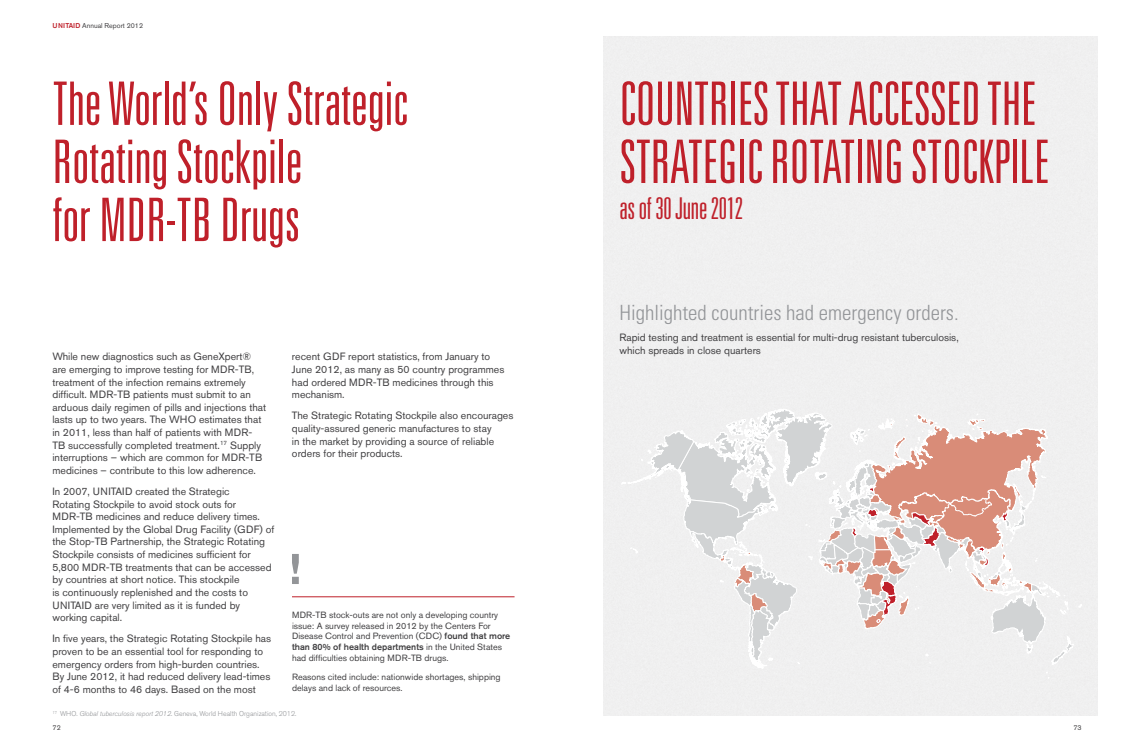
<style>
.page{position:relative;width:1134px;height:752px;background:#fff}
.page>*{position:absolute;margin:0;border:0;box-sizing:border-box;transform-origin:0 0}
.t1{font:300 ultra-condensed 60px/58px "Univers";letter-spacing:-.01em;color:#bf202a}
.t2{font:300 ultra-condensed 30px "Univers";letter-spacing:-.01em;color:#bf202a}
.t3{font:300 condensed 21px "Univers";color:#939598}
.t4{font:10.5px/12.6px "Akzidenz Grotesk BQ";color:#414042}
.t5{font:9px/10.8px "Akzidenz Grotesk BQ";color:#414042}
.t6{font:300 7px "Akzidenz Grotesk BQ";color:#939598}
.t7{font:7px "Akzidenz Grotesk BQ";color:#414042}
.s1{font-weight:500;color:#bf202a}
.s2{font-weight:500}
.s3{font-style:italic}
</style>
<div class="page">
<hr style="left:292px;top:596px;width:222px;height:1px;background:#bf202a">
<svg style="left:292px;top:554px;width:7px;height:29px"></svg>
<svg style="left:622px;top:409px;width:451px;height:268px"></svg>
<p class="t7" style="left:53px;top:21px;width:92px"><span class="s1">UNITAID</span> Annual Report 2012</p>
<h1 class="t1" style="left:52px;top:73px;width:358px">The World’s Only Strategic<br>Rotating Stockpile<br>for MD R-TB Drugs</h1>
<p class="t4" style="left:52px;top:350px;width:215px">While new diagnostics such as GeneXpert® are emerging to improve testing for MDR-TB, treatment of the infection remains extremely difficult. MDR-TB patients must submit to an arduous daily regimen of pills and injections that lasts up to two years. The WHO estimates that in 2011, less than half of patients with MDR-TB successfully completed treatment.<sup>17</sup> Supply interruptions – which are common for MDR-TB medicines – contribute to this low adherence.</p>
<p class="t4" style="left:52px;top:484px;width:223px">In 2007, UNITAID created the Strategic<br>Rotating Stockpile to avoid stock outs for MDR-TB medicines and reduce delivery times.<br>Implemented by the Global Drug Facility (GDF) of the Stop-TB Partnership, the Strategic Rotating Stockpile consists of medicines sufficient for 5,800 MDR-TB treatments that can be accessed by countries at short notice. This stockpile<br>is continuously replenished and the costs to UNITAID are very limited as it is funded by working capital.</p>
<p class="t4" style="left:52px;top:632px;width:220px">In five years, the Strategic Rotating Stockpile has proven to be an essential tool for responding to emergency orders from high-burden countries.<br>By June 2012, it had reduced delivery lead-times of 4-6 months to 46 days. Based on the most</p>
<p class="t4" style="left:292px;top:350px;width:214px">recent GDF report statistics, from January to June 2012, as many as 50 country programmes had ordered MDR-TB medicines through this mechanism.</p>
<p class="t4" style="left:292px;top:409px;width:223px">The Strategic Rotating Stockpile also encourages quality-assured generic manufactures to stay<br>in the market by providing a source of reliable orders for their products.</p>
<p class="t5" style="left:292px;top:608px;width:220px">MDR-TB stock-outs are not only a developing country issue: A survey released in 2012 by the Centers For Disease Control and Prevention (CDC) <span class="s2">found that more than 80% of health departments</span> in the United States had difficulties obtaining MDR-TB drugs.</p>
<p class="t5" style="left:292px;top:671px;width:210px">Reasons cited include: nationwide shortages, shipping delays and lack of resources.</p>
<p class="t6" style="left:52px;top:709px;width:245px"><sup>17</sup> WHO. <span class="s3">Global tuberculosis report 2012</span>. Geneva, World Health Organization, 2012.</p>
<p class="t7" style="left:53px;top:723px;width:10px">72</p>
<h1 class="t1" style="left:619px;top:73px;width:432px">Countries that accessed the<br>Strategic Rotating Stockpile</h1>
<h2 class="t2" style="left:619px;top:193px;width:125px">as of 30 June 2012</h2>
<h3 class="t3" style="left:619px;top:300px;width:341px">Highlighted countries had emergency orders.</h3>
<p class="t4" style="left:619px;top:331px;width:341px">Rapid testing and treatment is essential for multi-drug resistant tuberculosis, which spreads in close quarters</p>
<p class="t7" style="left:1073px;top:723px;width:10px">73</p>
</div>
